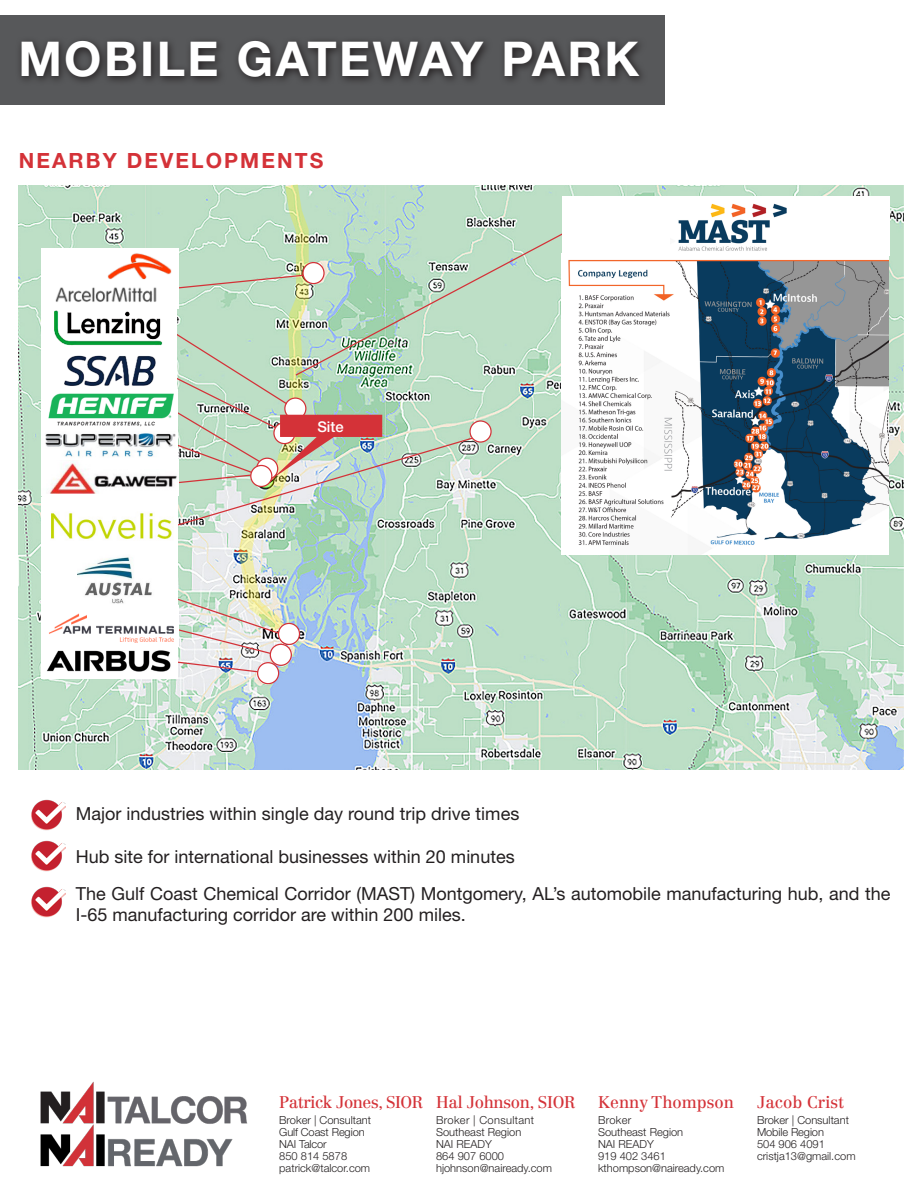
<style>
.page{position:relative;width:918px;height:1188px;background:#fff}
.page>*{position:absolute;margin:0;border:0;box-sizing:border-box;transform-origin:0 0}
.t1{font:700 48px "Helvetica Neue LT Std";letter-spacing:.05em;color:#fff}
.t2{font:700 21px "Helvetica Neue LT Std";letter-spacing:.1em;color:#d43238}
.t3{font:18px/21.6px "Helvetica Neue LT Std";color:#231f20}
.t4{font:16.65px "Centennial LT Std";letter-spacing:-.02em;color:#d43238}
.t5{font:16.65px "Centennial LT Std";color:#d43238}
.t6{font:500 14.85px "Helvetica Neue LT Std";color:#fff}
.t7{font:300 11.1px "Helvetica Neue LT Std";color:#231f20}
.t8{font:300 11.1px "Helvetica Neue LT Std";letter-spacing:.03em;color:#231f20}
</style>
<div class="page">
<img style="left:32px;top:799px;width:33px;height:32px">
<img style="left:32px;top:840px;width:33px;height:32px">
<img style="left:32px;top:886px;width:33px;height:32px">
<div style="left:0;top:15px;width:664px;height:90px;background:#57585a"></div>
<svg style="left:20px;top:40px;width:622px;height:42px"></svg>
<img style="left:18px;top:185px;width:886px;height:585px">
<div style="left:42px;top:643px;width:136px;height:36px;background:#fff"></div>
<img style="left:47px;top:650px;width:88px;height:22px">
<div style="left:258px;top:663px;width:21px;height:21px;background:#fff;border-radius:50%"></div>
<div style="left:257px;top:662px;width:22px;height:22px;border:1px solid #d43238;border-radius:50%"></div>
<img style="left:42px;top:608px;width:93px;height:35px">
<div style="left:42px;top:548px;width:136px;height:60px;background:#fff"></div>
<img style="left:77px;top:557px;width:58px;height:47px">
<img style="left:42px;top:430px;width:93px;height:64px">
<img style="left:42px;top:392px;width:93px;height:38px">
<img style="left:42px;top:249px;width:93px;height:55px">
<div style="left:42px;top:494px;width:135px;height:59px;background:#fff"></div>
<img style="left:51px;top:513px;width:84px;height:26px">
<div style="left:42px;top:349px;width:135px;height:43px;background:#fff"></div>
<img style="left:64px;top:355px;width:71px;height:31px">
<div style="left:42px;top:304px;width:135px;height:47px;background:#fff"></div>
<img style="left:54px;top:310px;width:81px;height:36px">
<svg style="left:135px;top:184px;width:434px;height:490px;background:#c1d7c5"></svg>
<img style="left:562px;top:256px;width:327px;height:299px">
<div style="left:562px;top:197px;width:327px;height:59px;background:#fff"></div>
<img style="left:678px;top:203px;width:109px;height:48px">
<img style="left:40px;top:1125px;width:193px;height:42px">
<img style="left:40px;top:1081px;width:208px;height:44px">
<p class="t1" style="left:18px;top:29px;width:622px">MOBILE GATEWAY PARK</p>
<p class="t2" style="left:19px;top:148px;width:306px">NEARBY DEVELOPMENTS</p>
<p class="t6" style="left:317px;top:418px;width:28px">Site</p>
<p class="t3" style="left:76px;top:803px;width:445px">Major industries within single day round trip drive times</p>
<p class="t3" style="left:76px;top:845px;width:440px">Hub site for international businesses within 20 minutes</p>
<p class="t3" style="left:76px;top:882px;width:816px">The Gulf Coast Chemical Corridor (MAST) Montgomery, AL’s automobile manufacturing hub, and the<br>I-65 manufacturing corridor are within 200 miles.</p>
<p class="t4" style="left:279px;top:1092px;width:146px">Patrick Jones, SIOR</p>
<p class="t7" style="left:279px;top:1113px;width:93px">Broker | Consultant</p>
<p class="t7" style="left:279px;top:1125px;width:87px">Gulf Coast Region</p>
<p class="t7" style="left:279px;top:1137px;width:49px">NAI Talcor</p>
<p class="t7" style="left:279px;top:1149px;width:69px">850 814 5878</p>
<p class="t7" style="left:279px;top:1161px;width:92px">patrick@talcor.com</p>
<p class="t4" style="left:436px;top:1092px;width:141px">Hal Johnson, SIOR</p>
<p class="t8" style="left:436px;top:1113px;width:99px">Broker | Consultant</p>
<p class="t7" style="left:436px;top:1125px;width:87px">Southeast Region</p>
<p class="t7" style="left:436px;top:1137px;width:57px">NAI READY</p>
<p class="t7" style="left:436px;top:1149px;width:69px">864 907 6000</p>
<p class="t7" style="left:436px;top:1161px;width:117px">hjohnson@naiready.com</p>
<p class="t5" style="left:598px;top:1092px;width:137px">Kenny Thompson</p>
<p class="t7" style="left:598px;top:1113px;width:35px">Broker</p>
<p class="t7" style="left:598px;top:1125px;width:87px">Southeast Region</p>
<p class="t7" style="left:598px;top:1137px;width:57px">NAI READY</p>
<p class="t7" style="left:598px;top:1149px;width:69px">919 402 3461</p>
<p class="t7" style="left:598px;top:1161px;width:128px">kthompson@naiready.com</p>
<p class="t5" style="left:757px;top:1092px;width:89px">Jacob Crist</p>
<p class="t7" style="left:757px;top:1113px;width:93px">Broker | Consultant</p>
<p class="t7" style="left:757px;top:1125px;width:68px">Mobile Region</p>
<p class="t7" style="left:757px;top:1137px;width:69px">504 906 4091</p>
<p class="t7" style="left:757px;top:1149px;width:100px">cristja13@gmail.com</p>
</div>
